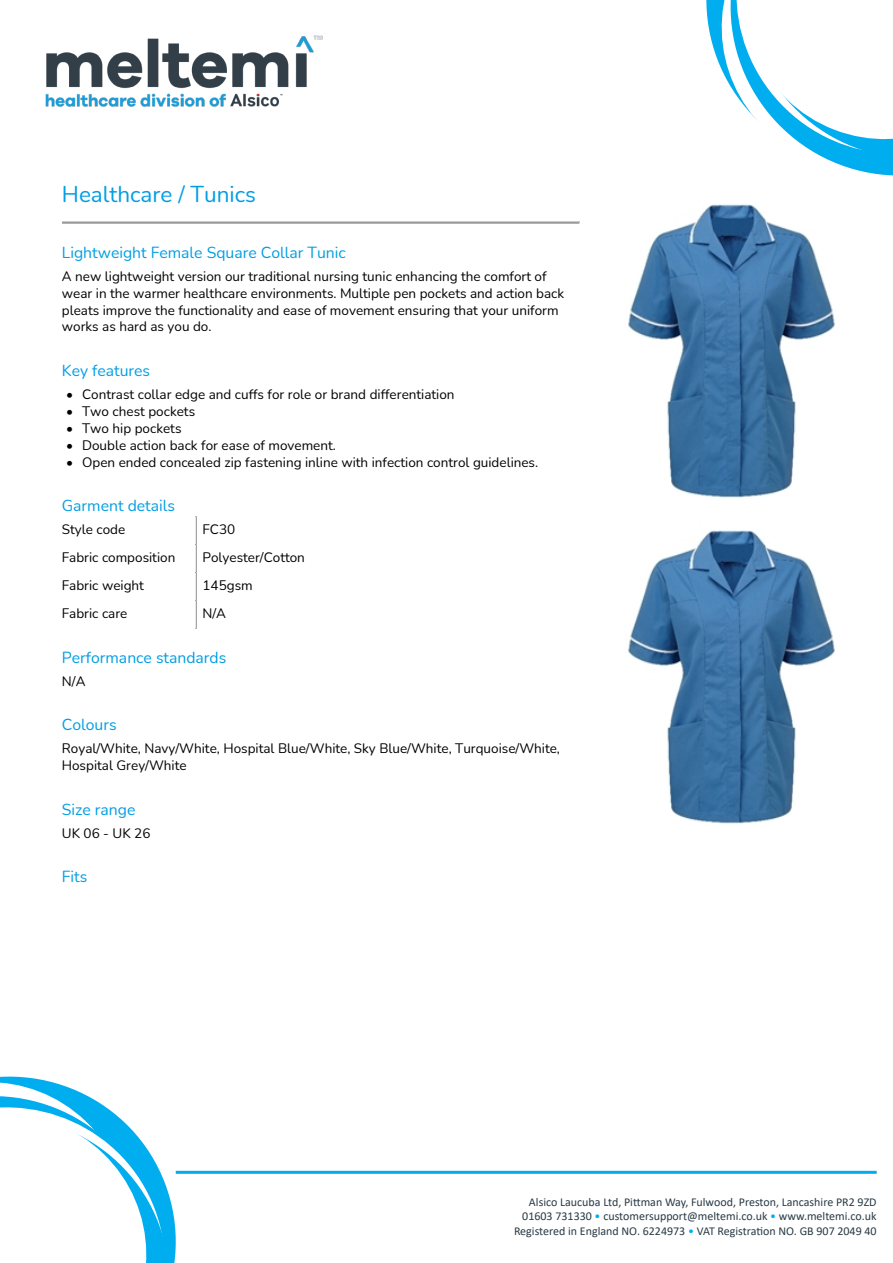
<style>
.page{position:relative;width:893px;height:1263px;background:#fff}
.page>*{position:absolute;margin:0;border:0;box-sizing:border-box;transform-origin:0 0}
.t1{font:22.5px "Nunito Regula";color:#009ee3}
.t2{font:15.75px "Nunito Regula";color:#009ee3}
.t3{font:13.5px/16.8px "Nunito Regula";color:#000}
.t4{font:12px "Calibri";color:#293a45}
.s1{color:#00aeef}
</style>
<div class="page">
<svg style="left:0;top:1076px;width:197px;height:187px"></svg>
<svg style="left:706px;top:0;width:187px;height:176px"></svg>
<hr style="left:176px;top:1171px;width:701px;height:3px;background:#00aeef">
<img style="left:45px;top:35px;width:278px;height:72px">
<hr style="left:62px;top:221px;width:517px;height:3px;background:#999">
<svg style="left:196px;top:516px;width:1px;height:113px"></svg>
<img style="left:628px;top:204px;width:207px;height:294px">
<img style="left:628px;top:530px;width:207px;height:294px">
<h1 class="t1" style="left:62px;top:180px;width:196px">Healthcare / Tunics</h1>
<p class="t2" style="left:62px;top:242px;width:285px">Lightweight Female Square Collar Tunic</p>
<p class="t3" style="left:62px;top:268px;width:504px">A new lightweight version our traditional nursing tunic enhancing the comfort of wear in the warmer healthcare environments. Multiple pen pockets and action back pleats improve the functionality and ease of movement ensuring that your uniform works as hard as you do.</p>
<p class="t2" style="left:62px;top:360px;width:90px">Key features</p>
<p class="t3" style="left:66px;top:386px;width:390px">• Contrast collar edge and cuffs for role or brand differentiation</p>
<p class="t3" style="left:66px;top:403px;width:131px">• Two chest pockets</p>
<p class="t3" style="left:66px;top:420px;width:117px">• Two hip pockets</p>
<p class="t3" style="left:66px;top:437px;width:271px">• Double action back for ease of movement.</p>
<p class="t3" style="left:66px;top:454px;width:474px">• Open ended concealed zip fastening inline with infection control guidelines.</p>
<p class="t2" style="left:62px;top:495px;width:115px">Garment details</p>
<p class="t3" style="left:62px;top:521px;width:65px">Style code</p>
<p class="t3" style="left:202px;top:521px;width:34px">FC30</p>
<p class="t3" style="left:62px;top:549px;width:115px">Fabric composition</p>
<p class="t3" style="left:202px;top:549px;width:104px">Polyester/Cotton</p>
<p class="t3" style="left:62px;top:577px;width:84px">Fabric weight</p>
<p class="t3" style="left:202px;top:577px;width:52px">145gsm</p>
<p class="t3" style="left:62px;top:605px;width:67px">Fabric care</p>
<p class="t3" style="left:202px;top:605px;width:25px">N/A</p>
<p class="t2" style="left:62px;top:647px;width:166px">Performance standards</p>
<p class="t3" style="left:62px;top:673px;width:25px">N/A</p>
<p class="t2" style="left:62px;top:714px;width:56px">Colours</p>
<p class="t3" style="left:62px;top:740px;width:500px">Royal/White, Navy/White, Hospital Blue/White, Sky Blue/White, Turquoise/White,<br>Hospital Grey/White</p>
<p class="t2" style="left:62px;top:798px;width:75px">Size range</p>
<p class="t3" style="left:62px;top:825px;width:90px">UK 06 - UK 26</p>
<p class="t2" style="left:62px;top:866px;width:27px">Fits</p>
<p class="t4" style="left:529px;top:1194px;width:349px">Alsico Laucuba Ltd, Pittman Way, Fulwood, Preston, Lancashire PR2 9ZD</p>
<p class="t4" style="left:522px;top:1208px;width:356px">01603 731330 <span class="s1">•</span> customersupport@meltemi.co.uk <span class="s1">•</span> www.meltemi.co.uk</p>
<p class="t4" style="left:514px;top:1222px;width:364px">Registered in England NO. 6224973 <span class="s1">•</span> VAT Registration NO. GB 907 2049 40</p>
</div>
